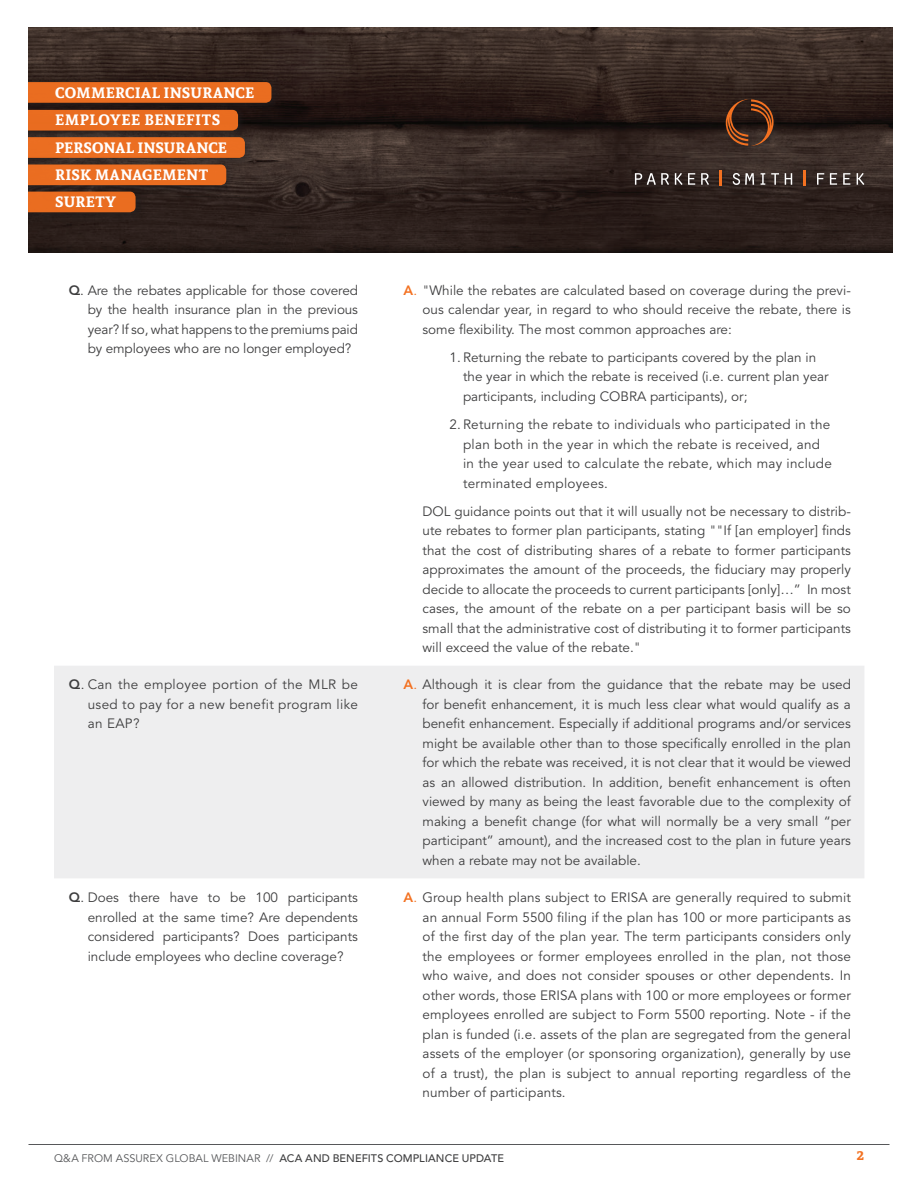
<style>
.page{position:relative;width:918px;height:1188px;background:#fff}
.page>*{position:absolute;margin:0;border:0;box-sizing:border-box;transform-origin:0 0}
.t1{font:700 15px/27.3px "Andada";letter-spacing:.015em;color:#fff}
.Paragraph{font:13.5px/19.5px "Avenir LT Std";color:#3e3e3f;text-align:justify}
.Paragraph-2{font:13.5px/19.5px "Avenir LT Std";letter-spacing:.02em;color:#3e3e3f}
.Paragraph-3{font:700 13.5px "Andada";color:#f37121}
.t2{font:500 10.8px "Avenir LT Std";letter-spacing:.01em;color:#3e3e3f}
.s1{font-weight:800}
.s2{font-weight:800;color:#f37121}
.s3{color:#f37121}
.s4{font-weight:400;color:#57585a}
</style>
<div class="page">
<hr style="left:28px;top:1144px;width:862px;height:1px;background:#57585a">
<img style="left:28px;top:27px;width:864px;height:226px">
<div style="left:631px;top:96px;width:238px;height:96px;background:#231f20;opacity:.75"></div>
<svg style="left:726px;top:99px;width:48px;height:47px;background:#57311c"></svg>
<svg style="left:635px;top:173px;width:34px;height:12px"></svg>
<svg style="left:675px;top:173px;width:20px;height:12px"></svg>
<svg style="left:701px;top:173px;width:8px;height:12px"></svg>
<svg style="left:733px;top:173px;width:21px;height:12px"></svg>
<svg style="left:761px;top:173px;width:4px;height:12px"></svg>
<svg style="left:771px;top:173px;width:8px;height:12px"></svg>
<svg style="left:785px;top:173px;width:7px;height:12px"></svg>
<svg style="left:817px;top:173px;width:7px;height:12px"></svg>
<svg style="left:830px;top:173px;width:7px;height:12px"></svg>
<svg style="left:843px;top:173px;width:7px;height:12px"></svg>
<svg style="left:857px;top:173px;width:7px;height:12px"></svg>
<svg style="left:719px;top:170px;width:2px;height:16px"></svg>
<svg style="left:803px;top:170px;width:2px;height:16px"></svg>
<div style="left:13px;top:77px;width:268px;height:35px;background:#231f20;opacity:.75"></div>
<svg style="left:28px;top:82px;width:243px;height:21px;background:#e66b1f"></svg>
<div style="left:13px;top:105px;width:234px;height:35px;background:#231f20;opacity:.75"></div>
<div style="left:28px;top:110px;width:210px;height:21px;background:#e96c20"></div>
<div style="left:13px;top:132px;width:241px;height:35px;background:#382d29"></div>
<svg style="left:28px;top:137px;width:217px;height:21px;background:#e86d21"></svg>
<div style="left:13px;top:160px;width:223px;height:34px;background:#231f20;opacity:.75"></div>
<div style="left:28px;top:164px;width:198px;height:21px;background:#ea6d21"></div>
<div style="left:13px;top:187px;width:132px;height:34px;background:#231f20"></div>
<div style="left:28px;top:192px;width:108px;height:20px;background:#ea6d20"></div>
<div style="left:0;top:0;width:28px;height:270px;background:#fff"></div>
<div style="left:54px;top:666px;width:810px;height:212px;background:#eeeeef"></div>
<p class="t1" style="left:55px;top:79px;width:201px">COMMERCIAL INSURANCE<br>EMPLOYEE BENEFITS<br>PERSONAL INSURANCE<br>RISK MANAGEMENT<br>SURETY</p>
<p class="Paragraph" style="left:88px;top:281px;width:272px;text-indent:-19px"><span class="s1">Q</span>Q. Are the rebates applicable for those covered by the health insurance plan in the previous year? If so, what happens to the premiums paid by employees who are no longer employed?</p>
<p class="Paragraph" style="left:423px;top:281px;width:430px;text-indent:-19px"><span class="s2">A</span><span class="s3">A.</span> "While the rebates are calculated based on coverage during the previ&shy;ous calendar year, in regard to who should receive the rebate, there is some flexibility. The most common approaches are:</p>
<p class="Paragraph" style="left:463px;top:348px;width:367px;text-align:left;text-indent:-14px">1. Returning the rebate to participants covered by the plan in the year in which the rebate is received (i.e. current plan year participants, including COBRA participants), or;</p>
<p class="Paragraph-2" style="left:463px;top:415px;width:370px;text-indent:-14px">2.Returning the rebate to individuals who participated in the plan both in the year in which the rebate is received, and in the year used to calculate the rebate, which may include terminated employees.</p>
<p class="Paragraph" style="left:423px;top:502px;width:430px">DOL guidance points out that it will usually not be necessary to distrib&shy;ute rebates to former plan participants, stating ""If [an employer] finds that the cost of distributing shares of a rebate to former participants approximates the amount of the proceeds, the fiduciary may properly decide to allocate the proceeds to current participants [only]…” In most cases, the amount of the rebate on a per participant basis will be so small that the administrative cost of distributing it to former participants will exceed the value of the rebate."</p>
<p class="Paragraph" style="left:88px;top:675px;width:272px;text-indent:-19px"><span class="s1">Q</span>Q. Can the employee portion of the MLR be used to pay for a new benefit program like an EAP?</p>
<p class="Paragraph" style="left:423px;top:675px;width:430px;text-indent:-19px"><span class="s2">A</span><span class="s3">A.</span> Although it is clear from the guidance that the rebate may be used for benefit enhancement, it is much less clear what would qualify as a benefit enhancement. Especially if additional programs and/or services might be available other than to those specifically enrolled in the plan for which the rebate was received, it is not clear that it would be viewed as an allowed distribution. In addition, benefit enhancement is often viewed by many as being the least favorable due to the complexity of making a benefit change (for what will normally be a very small “per participant” amount), and the increased cost to the plan in future years when a rebate may not be available.</p>
<p class="Paragraph" style="left:88px;top:888px;width:272px;text-indent:-19px"><span class="s1">Q</span>Q. Does there have to be 100 participants enrolled at the same time? Are dependents considered participants? Does participants include employees who decline coverage?</p>
<p class="Paragraph" style="left:423px;top:888px;width:430px;text-indent:-19px"><span class="s2">A</span><span class="s3">A.</span> Group health plans subject to ERISA are generally required to submit an annual Form 5500 filing if the plan has 100 or more participants as of the first day of the plan year. The term participants considers only the employees or former employees enrolled in the plan, not those who waive, and does not consider spouses or other dependents. In other words, those ERISA plans with 100 or more employees or former employees enrolled are subject to Form 5500 reporting. Note - if the plan is funded (i.e. assets of the plan are segregated from the general assets of the employer (or sponsoring organization), generally by use of a trust), the plan is subject to annual reporting regardless of the number of participants.</p>
<p class="t2" style="left:54px;top:1152px;width:451px"><span class="s4">Q&amp;A FROM ASSUREX GLOBAL WEBINAR //</span> ACA AND BENEFITS COMPLIANCE UPDATE</p>
<p class="Paragraph-3" style="left:857px;top:1145px;width:9px">2</p>
</div>
